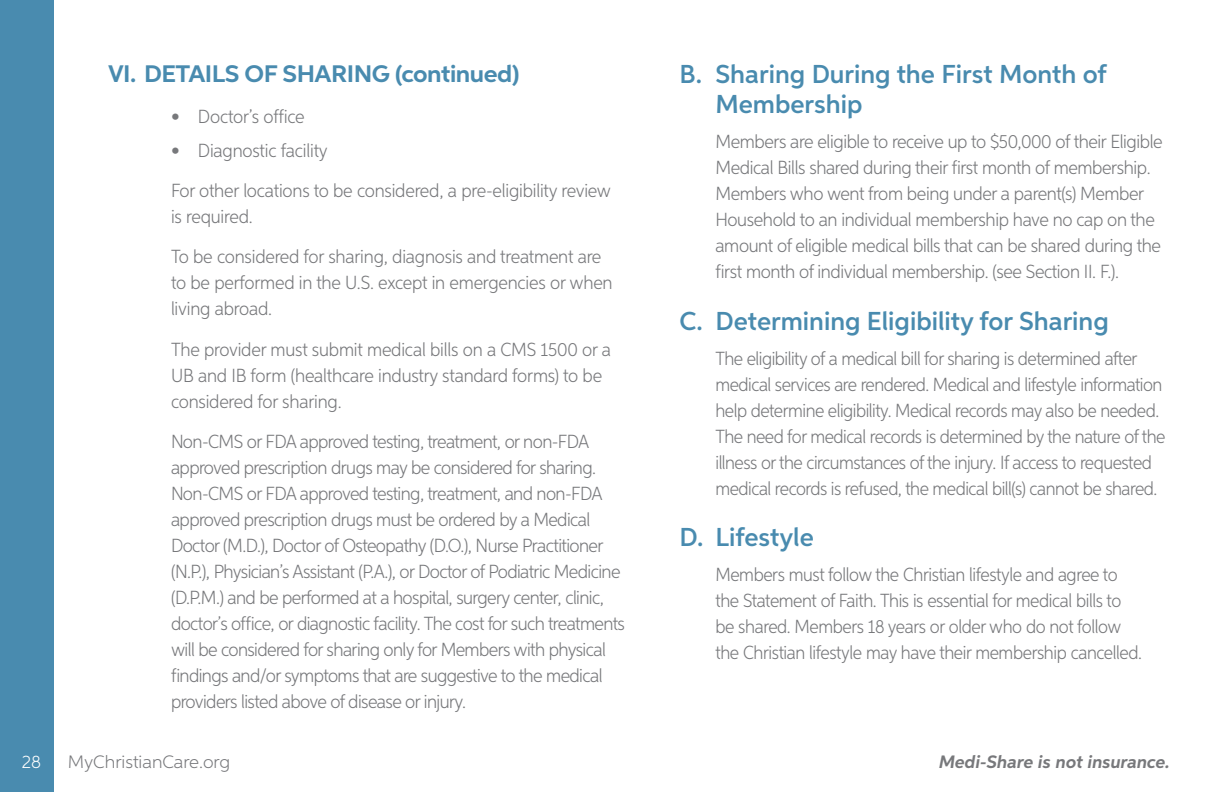
<style>
.page{position:relative;width:1224px;height:792px;background:#fff}
.page>*{position:absolute;margin:0;border:0;box-sizing:border-box;transform-origin:0 0}
.t1{font:600 26px/30px "Aspira";color:#498baf}
.t2{font:700 24px "Aspira Wide";letter-spacing:-.02em;color:#498baf}
.t3{font:300 19px/26px "Aspira Nar";letter-spacing:-.025em;color:#77787b}
.t4{font:italic 700 18px "Aspira";color:#77787b}
.t5{font:300 18px "Aspira";color:#77787b}
.t6{font:300 18px "Aspira";color:#fff}
</style>
<div class="page">
<div style="left:0;top:0;width:54px;height:792px;background:#498baf"></div>
<p class="t2" style="left:108px;top:59px;width:413px">VI. DETAILS OF SHARING (continued)</p>
<p class="t3" style="left:171px;top:104px;width:135px">• Doctor’s office</p>
<p class="t3" style="left:171px;top:130px;width:442px;line-height:40.4px">• Diagnostic facility<br>For other locations to be considered, a pre-eligibility review</p>
<p class="t3" style="left:171px;top:196px;width:432px;line-height:40.4px">is required.<br>To be considered for sharing, diagnosis and treatment are</p>
<p class="t3" style="left:171px;top:269px;width:443px">to be performed in the U.S. except in emergencies or when living abroad.</p>
<p class="t3" style="left:171px;top:336px;width:442px">The provider must submit medical bills on a CMS 1500 or a<br>UB and IB form (healthcare industry standard forms) to be considered for sharing.</p>
<p class="t3" style="left:171px;top:428px;width:455px">Non-CMS or FDA approved testing, treatment, or non-FDA approved prescription drugs may be considered for sharing.<br>Non-CMS or FDA approved testing, treatment, and non-FDA approved prescription drugs must be ordered by a Medical Doctor (M.D.), Doctor of Osteopathy (D.O.), Nurse Practitioner (N.P.), Physician’s Assistant (P.A.), or Doctor of Podiatric Medicine (D.P.M.) and be performed at a hospital, surgery center, clinic, doctor’s office, or diagnostic facility. The cost for such treatments will be considered for sharing only for Members with physical findings and/or symptoms that are suggestive to the medical providers listed above of disease or injury.</p>
<h1 class="t1" style="left:716px;top:59px;width:393px;text-indent:-36px">B. Sharing During the First Month of<br>Membership</h1>
<p class="t3" style="left:716px;top:128px;width:449px">Members are eligible to receive up to $50,000 of their Eligible Medical Bills shared during their first month of membership.<br>Members who went from being under a parent(s) Member Household to an individual membership have no cap on the amount of eligible medical bills that can be shared during the first month of individual membership. (see Section II. F.).</p>
<h1 class="t1" style="left:680px;top:306px;width:431px">C. Determining Eligibility for Sharing</h1>
<p class="t3" style="left:716px;top:345px;width:451px">The eligibility of a medical bill for sharing is determined after medical services are rendered. Medical and lifestyle information help determine eligibility. Medical records may also be needed.<br>The need for medical records is determined by the nature of the illness or the circumstances of the injury. If access to requested medical records is refused, the medical bill(s) cannot be shared.</p>
<h1 class="t1" style="left:680px;top:523px;width:136px">D. Lifestyle</h1>
<p class="t3" style="left:716px;top:561px;width:428px">Members must follow the Christian lifestyle and agree to the Statement of Faith. This is essential for medical bills to be shared. Members 18 years or older who do not follow the Christian lifestyle may have their membership cancelled.</p>
<p class="t6" style="left:22px;top:751px;width:21px">28</p>
<p class="t5" style="left:68px;top:751px;width:164px">MyChristianCare.org</p>
<p class="t4" style="left:939px;top:751px;width:232px">Medi-Share is not insurance.</p>
</div>
